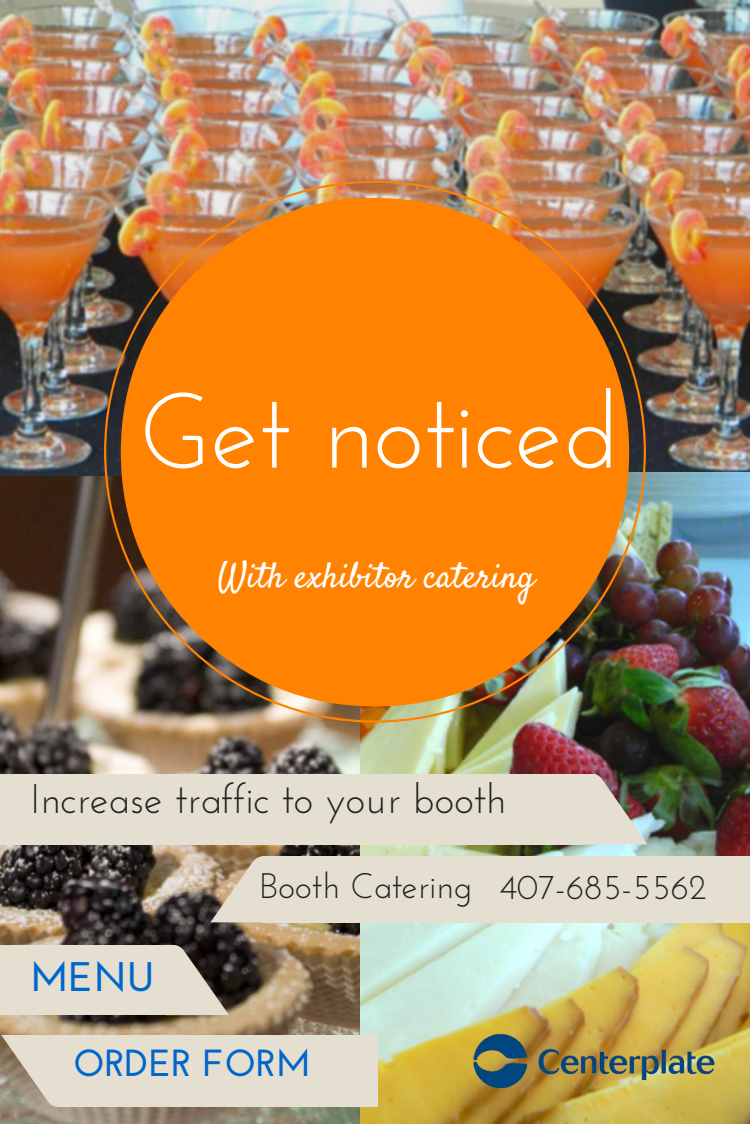
<style>
.page{position:relative;width:750px;height:1124px;background:#fff}
.page>*{position:absolute;margin:0;border:0;box-sizing:border-box;transform-origin:0 0}
.t1{font:106.12px "Josefin Sans";color:#fff}
.t2{font:41.25px "Josefin Sans";color:#222}
.t3{font:700 41.25px "Josefin Sans";color:#06c}
.t4{font:700 37.75px "Josefin Sans";color:#06c}
.t5{font:36px "Satisfy";color:#fff}
.t6{font:35.38px "Josefin Sans";color:#222}
</style>
<div class="page">
<img style="left:0;top:0;width:750px;height:477px">
<img style="left:0;top:477px;width:360px;height:647px">
<img style="left:360px;top:472px;width:390px;height:652px">
<img style="left:104px;top:181px;width:542px;height:541px">
<img style="left:121px;top:198px;width:508px;height:508px">
<img style="left:403px;top:922px;width:347px;height:202px">
<div style="left:20px;top:774px;width:565px;height:70px;background:#e5dfd1"></div>
<div style="left:0;top:774px;width:21px;height:70px;background:#e5dfd1"></div>
<img style="left:585px;top:774px;width:63px;height:70px">
<div style="left:263px;top:857px;width:433px;height:65px;background:#e5dfd1"></div>
<svg style="left:210px;top:857px;width:53px;height:65px;background:#c3b5a0"></svg>
<div style="left:695px;top:857px;width:55px;height:65px;background:#e5dfd1"></div>
<div style="left:26px;top:946px;width:141px;height:69px;background:#e5dfd1"></div>
<div style="left:0;top:946px;width:27px;height:69px;background:#e5dfd1"></div>
<svg style="left:167px;top:946px;width:62px;height:69px;background:#979187"></svg>
<div style="left:65px;top:1035px;width:287px;height:71px;background:#e5dfd1"></div>
<div style="left:351px;top:1035px;width:27px;height:71px;background:#e5dfd1"></div>
<svg style="left:1px;top:1035px;width:64px;height:71px;background:#c5bdac"></svg>
<h1 class="t1" style="left:139px;top:388px;width:481px">Get noticed</h1>
<p class="t5" style="left:218px;top:553px;width:319px">With exhibitor catering</p>
<p class="t2" style="left:30px;top:782px;width:478px">Increase traffic to your booth</p>
<p class="t3" style="left:30px;top:960px;width:125px">MENU</p>
<p class="t6" style="left:260px;top:871px;width:449px">Booth Catering 407-685-5562</p>
<p class="t4" style="left:73px;top:1048px;width:240px">ORDER FORM</p>
</div>
